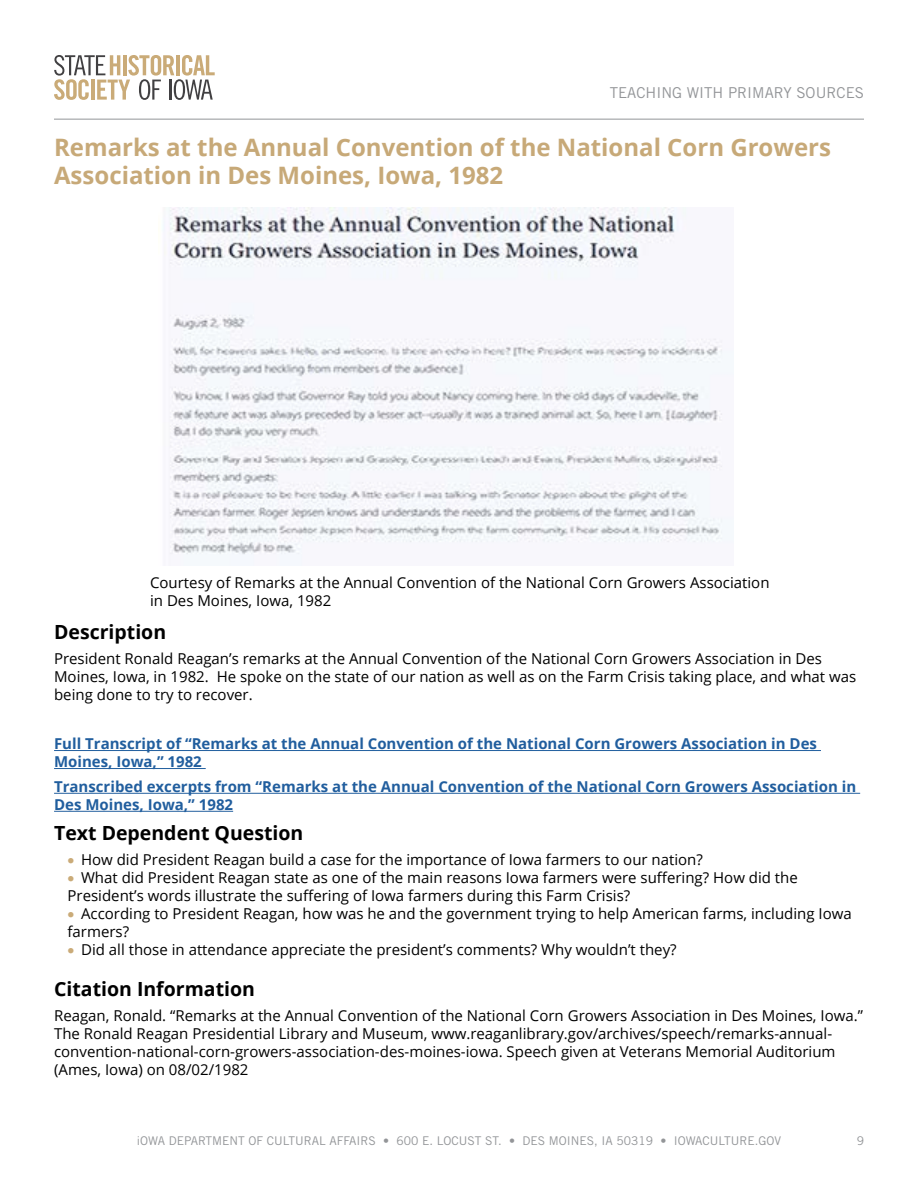
<style>
.page{position:relative;width:918px;height:1188px;background:#fff}
.page>*{position:absolute;margin:0;border:0;box-sizing:border-box;transform-origin:0 0}
.t1{font:700 24px/28.8px "Open Sans";color:#c7a978}
.t2{font:700 19.5px "Open Sans";color:#000}
.t3{font:15px/18px "Open Sans";color:#000}
.t4{font:700 15px/18px "Open Sans";color:#215e9e}
.t5{font:15px "Trade Gothic LT Std";color:#939598}
.t6{font:12px "Trade Gothic LT Std";color:#939598}
.s1{color:#caab78}
</style>
<div class="page">
<hr style="left:54px;top:119px;width:810px;height:1px;background:#939598">
<svg style="left:54px;top:55px;width:161px;height:45px"></svg>
<hr style="left:54px;top:750px;width:767px;height:1px;background:#215e9e">
<hr style="left:54px;top:768px;width:152px;height:1px;background:#215e9e">
<hr style="left:54px;top:793px;width:806px;height:1px;background:#215e9e">
<hr style="left:54px;top:811px;width:179px;height:1px;background:#215e9e">
<img style="left:163px;top:207px;width:560px;height:348px">
<p class="t5" style="left:610px;top:83px;width:256px">TEACHING WITH PRIMARY SOURCES</p>
<h1 class="t1" style="left:54px;top:132px;width:778px">Remarks at the Annual Convention of the National Corn Growers<br>Association in Des Moines, Iowa, 1982</h1>
<p class="t3" style="left:150px;top:573px;width:621px">Courtesy of Remarks at the Annual Convention of the National Corn Growers Association in Des Moines, Iowa, 1982</p>
<h2 class="t2" style="left:54px;top:618px;width:114px">Description</h2>
<p class="t3" style="left:54px;top:649px;width:804px">President Ronald Reagan’s remarks at the Annual Convention of the National Corn Growers Association in Des<br>Moines, Iowa, in 1982. He spoke on the state of our nation as well as on the Farm Crisis taking place, and what was being done to try to recover.</p>
<p class="t4" style="left:54px;top:735px;width:764px">Full Transcript of “Remarks at the Annual Convention of the National Corn Growers Association in Des<br>Moines, Iowa,” 1982</p>
<p class="t4" style="left:54px;top:777px;width:804px">Transcribed excerpts from “Remarks at the Annual Convention of the National Corn Growers Association in<br>Des Moines, Iowa,” 1982</p>
<h2 class="t2" style="left:54px;top:819px;width:251px">Text Dependent Question</h2>
<p class="t3" style="left:68px;top:850px;width:637px"><span class="s1">•</span> How did President Reagan build a case for the importance of Iowa farmers to our nation?</p>
<p class="t3" style="left:68px;top:868px;width:732px"><span class="s1">•</span> What did President Reagan state as one of the main reasons Iowa farmers were suffering? How did the<br>President’s words illustrate the suffering of Iowa farmers during this Farm Crisis?</p>
<p class="t3" style="left:68px;top:904px;width:786px"><span class="s1">•</span> According to President Reagan, how was he and the government trying to help American farms, including Iowa farmers?</p>
<p class="t3" style="left:68px;top:940px;width:611px"><span class="s1">•</span> Did all those in attendance appreciate the president’s comments? Why wouldn’t they?</p>
<h2 class="t2" style="left:54px;top:976px;width:202px">Citation Information</h2>
<p class="t3" style="left:54px;top:1006px;width:810px">Reagan, Ronald. “Remarks at the Annual Convention of the National Corn Growers Association in Des Moines, Iowa.” The Ronald Reagan Presidential Library and Museum, www.reaganlibrary.gov/archives/speech/remarks-annual&shy;convention-national-corn-growers-association-des-moines-iowa. Speech given at Veterans Memorial Auditorium (Ames, Iowa) on 08/02/1982</p>
<p class="t6" style="left:137px;top:1133px;width:646px">iOWA DEPARTMENT OF CULTURAL AFFAIRS • 600 E. LOCUST ST. • DES MOINES, IA 50319 • IOWACULTURE.GOV</p>
<p class="t6" style="left:857px;top:1133px;width:9px">9</p>
</div>
